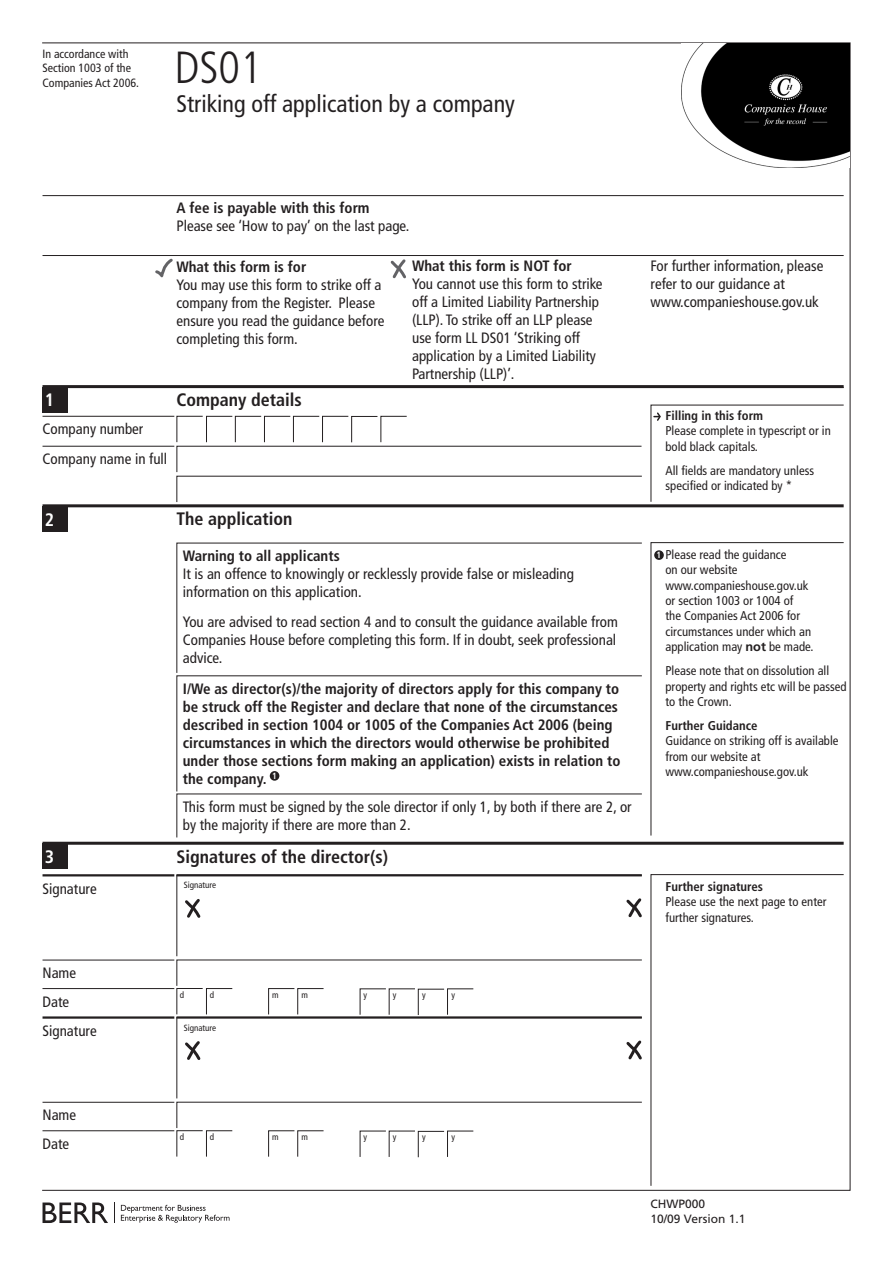
<style>
.page{position:relative;width:893px;height:1263px;background:#fff}
.page>*{position:absolute;margin:0;border:0;box-sizing:border-box;transform-origin:0 0}
.t1{font:300 condensed 45px "Frutiger";color:#231f20}
.t2{font:condensed 24px "Frutiger";color:#231f20}
.t3{font:700 condensed 18px "Frutiger";color:#231f20}
.t4{font:700 condensed 18px "Frutiger";color:#fff}
.t5{font:condensed 15px/18px "Frutiger";color:#231f20}
.t6{font:700 condensed 15px/18px "Frutiger";color:#231f20}
.t7{font:condensed 12.75px/15.3px "Frutiger";color:#231f20}
.t8{font:700 condensed 12.75px "Frutiger";color:#231f20}
.t9{font:condensed 12px/14.4px "Frutiger";color:#231f20}
.t10{font:12px "Frutiger";color:#231f20}
.t11{font:condensed 9px "Frutiger";color:#231f20}
.t12{font:700 condensed 9px "Frutiger";color:#fff}
.s1{font-weight:700;font-stretch:normal}
</style>
<div class="page">
<img style="left:681px;top:43px;width:168px;height:125px">
<hr style="left:43px;top:195px;width:801px;height:1px;background:#231f20">
<hr style="left:43px;top:255px;width:801px;height:1px;background:#231f20">
<div style="left:43px;top:387px;width:25px;height:25px;background:#231f20"></div>
<svg style="left:42px;top:390px;width:1px;height:19px"></svg>
<hr style="left:43px;top:385px;width:801px;height:3px;background:#231f20">
<hr style="left:43px;top:446px;width:131px;height:1px;background:#231f20">
<hr style="left:43px;top:416px;width:131px;height:1px;background:#231f20">
<svg style="left:176px;top:415px;width:466px;height:87px"></svg>
<svg style="left:155px;top:258px;width:18px;height:20px"></svg>
<svg style="left:390px;top:259px;width:16px;height:20px"></svg>
<svg style="left:176px;top:675px;width:466px;height:117px"></svg>
<svg style="left:650px;top:404px;width:194px;height:98px"></svg>
<svg style="left:176px;top:793px;width:466px;height:45px"></svg>
<div style="left:43px;top:506px;width:25px;height:26px;background:#231f20"></div>
<svg style="left:42px;top:510px;width:1px;height:19px"></svg>
<hr style="left:43px;top:504px;width:801px;height:3px;background:#231f20">
<svg style="left:650px;top:542px;width:194px;height:294px"></svg>
<div style="left:654px;top:550px;width:10px;height:10px;background:#231f20;border-radius:50%"></div>
<svg style="left:176px;top:542px;width:466px;height:131px"></svg>
<div style="left:270px;top:771px;width:9px;height:10px;background:#231f20;border-radius:50%"></div>
<hr style="left:43px;top:874px;width:131px;height:2px;background:#231f20">
<hr style="left:42px;top:988px;width:132px;height:1px;background:#231f20">
<hr style="left:43px;top:960px;width:131px;height:1px;background:#231f20">
<div style="left:43px;top:843px;width:25px;height:26px;background:#231f20"></div>
<svg style="left:42px;top:847px;width:1px;height:19px"></svg>
<hr style="left:43px;top:842px;width:801px;height:3px;background:#231f20">
<svg style="left:650px;top:874px;width:194px;height:312px"></svg>
<hr style="left:43px;top:1016px;width:131px;height:3px;background:#231f20">
<hr style="left:42px;top:1130px;width:132px;height:1px;background:#231f20">
<hr style="left:43px;top:1102px;width:131px;height:1px;background:#231f20">
<svg style="left:176px;top:874px;width:466px;height:284px"></svg>
<hr style="left:176px;top:1016px;width:466px;height:3px;background:#231f20">
<svg style="left:121px;top:1205px;width:109px;height:18px"></svg>
<svg style="left:43px;top:1202px;width:65px;height:21px"></svg>
<svg style="left:114px;top:1202px;width:1px;height:21px"></svg>
<p class="t9" style="left:43px;top:47px;width:98px">In accordance with<br>Section 1003 of the<br>Companies Act 2006.</p>
<p class="t1" style="left:174px;top:42px;width:89px">DS01</p>
<p class="t2" style="left:176px;top:89px;width:340px">Striking off application by a company</p>
<p class="t6" style="left:176px;top:199px;width:195px">A fee is payable with this form</p>
<p class="t5" style="left:176px;top:217px;width:234px">Please see ‘How to pay’ on the last page.</p>
<p class="t6" style="left:176px;top:258px;width:131px">What this form is for</p>
<p class="t5" style="left:176px;top:276px;width:209px">You may use this form to strike off a company from the Register. Please ensure you read the guidance before completing this form.</p>
<p class="t6" style="left:412px;top:256px;width:161px">What this form is NOT for</p>
<p class="t5" style="left:412px;top:274px;width:192px">You cannot use this form to strike off a Limited Liability Partnership (LLP). To strike off an LLP please use form LL DS01 ‘Striking off application by a Limited Liability<br>Partnership (LLP)’.</p>
<p class="t4" style="left:45px;top:390px;width:11px">1</p>
<p class="t3" style="left:176px;top:389px;width:127px">Company details</p>
<p class="t5" style="left:43px;top:420px;width:102px">Company number</p>
<p class="t5" style="left:43px;top:450px;width:126px">Company name in full</p>
<p class="t4" style="left:45px;top:509px;width:11px">2</p>
<p class="t3" style="left:176px;top:508px;width:118px">The application</p>
<p class="t5" style="left:651px;top:256px;width:174px">For further information, please refer to our guidance at</p>
<p class="t5" style="left:651px;top:292px;width:170px">www.companieshouse.gov.uk</p>
<p class="t8" style="left:665px;top:408px;width:99px">Filling in this form</p>
<p class="t7" style="left:665px;top:423px;width:167px">Please complete in typescript or in bold black capitals.</p>
<p class="t7" style="left:665px;top:463px;width:150px">All fields are mandatory unless specified or indicated by *</p>
<p class="t7" style="left:665px;top:547px;width:123px">Please read the guidance on our website</p>
<p class="t7" style="left:665px;top:578px;width:145px">www.companieshouse.gov.uk</p>
<p class="t7" style="left:665px;top:593px;width:149px">or section 1003 or 1004 of<br>the Companies Act 2006 for circumstances under which an application may <span class="s1">not</span> be made.</p>
<p class="t7" style="left:665px;top:663px;width:183px">Please note that on dissolution all property and rights etc will be passed to the Crown.</p>
<p class="t8" style="left:665px;top:718px;width:94px">Further Guidance</p>
<p class="t7" style="left:665px;top:733px;width:175px">Guidance on striking off is available from our website at www.companieshouse.gov.uk</p>
<p class="t6" style="left:183px;top:547px;width:158px">Warning to all applicants</p>
<p class="t12" style="left:657px;top:550px;width:6px">1</p>
<p class="t5" style="left:183px;top:565px;width:393px">It is an offence to knowingly or recklessly provide false or misleading information on this application.</p>
<p class="t5" style="left:183px;top:613px;width:436px;text-align:justify">You are advised to read section 4 and to consult the guidance available from Companies House before completing this form. If in doubt, seek professional advice.</p>
<p class="t6" style="left:183px;top:679px;width:439px">I/We as director(s)/the majority of directors apply for this company to be struck off the Register and declare that none of the circumstances described in section 1004 or 1005 of the Companies Act 2006 (being circumstances in which the directors would otherwise be prohibited under those sections form making an application) exists in relation to the company.</p>
<p class="t12" style="left:272px;top:771px;width:6px">1</p>
<p class="t5" style="left:183px;top:798px;width:450px">This form must be signed by the sole director if only 1, by both if there are 2, or by the majority if there are more than 2.</p>
<p class="t4" style="left:45px;top:846px;width:11px">3</p>
<p class="t3" style="left:176px;top:846px;width:213px">Signatures of the director(s)</p>
<p class="t5" style="left:43px;top:880px;width:56px">Signature</p>
<p class="t5" style="left:43px;top:964px;width:35px">Name</p>
<p class="t5" style="left:43px;top:992px;width:28px">Date</p>
<p class="t5" style="left:43px;top:1022px;width:56px">Signature</p>
<p class="t5" style="left:43px;top:1106px;width:35px">Name</p>
<p class="t5" style="left:43px;top:1135px;width:28px">Date</p>
<p class="t11" style="left:184px;top:880px;width:34px">Signature</p>
<p class="t11" style="left:180px;top:989px;width:6px">d</p>
<p class="t11" style="left:210px;top:989px;width:6px">d</p>
<p class="t11" style="left:272px;top:989px;width:8px">m</p>
<p class="t11" style="left:302px;top:989px;width:8px">m</p>
<p class="t11" style="left:364px;top:990px;width:5px">y</p>
<p class="t11" style="left:393px;top:990px;width:5px">y</p>
<p class="t11" style="left:422px;top:990px;width:5px">y</p>
<p class="t11" style="left:451px;top:990px;width:5px">y</p>
<p class="t11" style="left:184px;top:1022px;width:34px">Signature</p>
<p class="t11" style="left:180px;top:1131px;width:6px">d</p>
<p class="t11" style="left:210px;top:1131px;width:6px">d</p>
<p class="t11" style="left:272px;top:1131px;width:8px">m</p>
<p class="t11" style="left:302px;top:1131px;width:8px">m</p>
<p class="t11" style="left:364px;top:1132px;width:5px">y</p>
<p class="t11" style="left:393px;top:1132px;width:5px">y</p>
<p class="t11" style="left:422px;top:1132px;width:5px">y</p>
<p class="t11" style="left:451px;top:1132px;width:5px">y</p>
<p class="t8" style="left:665px;top:879px;width:99px">Further signatures</p>
<p class="t7" style="left:665px;top:894px;width:163px">Please use the next page to enter further signatures.</p>
<p class="t10" style="left:651px;top:1197px;width:56px">CHWP000</p>
<p class="t10" style="left:651px;top:1211px;width:96px">10/09 Version 1.1</p>
</div>
